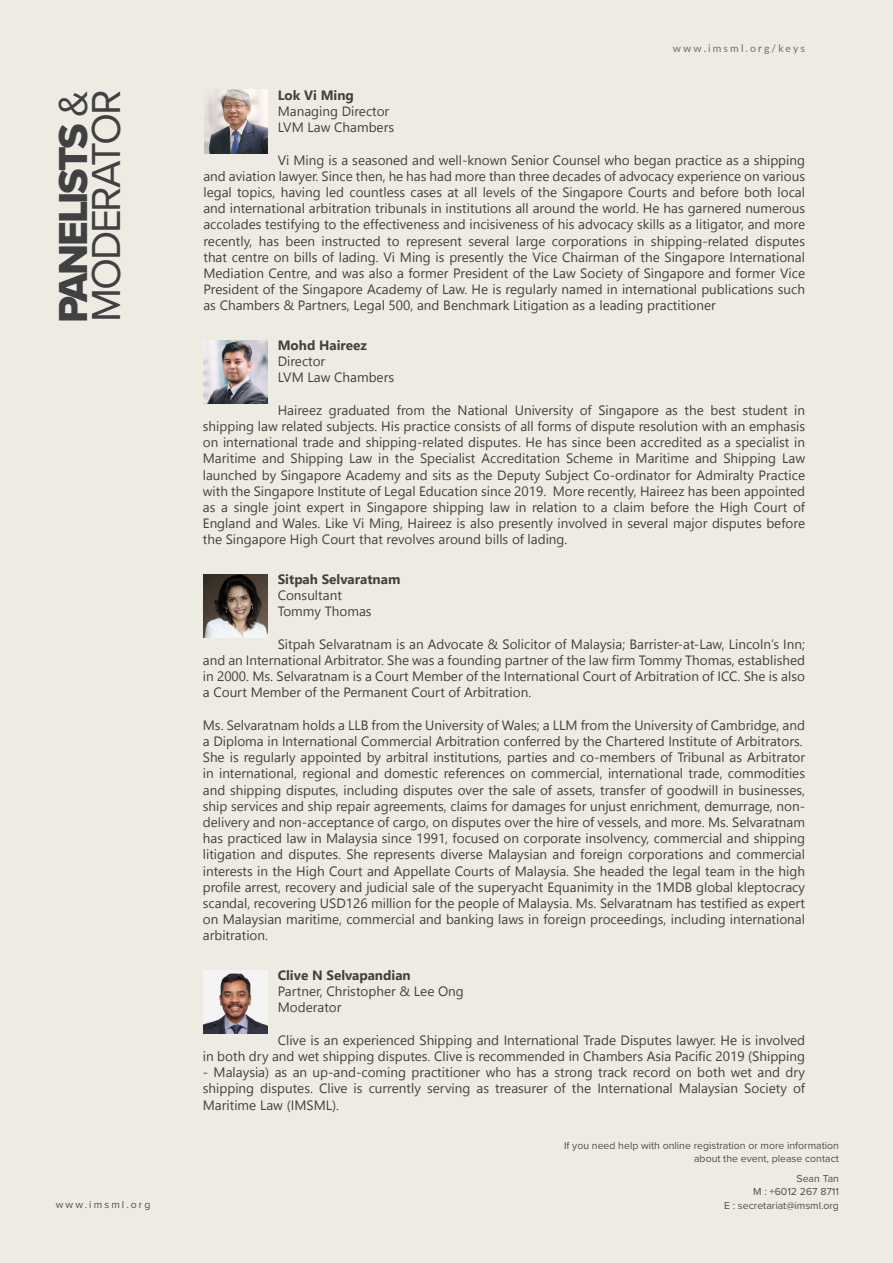
<style>
.page{position:relative;width:893px;height:1263px;background:#eeece2}
.page>*{position:absolute;margin:0;border:0;box-sizing:border-box;transform-origin:0 0}
.t1{font:42px "Proxima Nova Extrabld";letter-spacing:-.055em;color:#414042}
.t2{font:42px "Proxima Nova";letter-spacing:-.055em;color:#414042}
.t3{font:13.5px/16.2px "Nirmala UI";color:#414042}
.t4{font:700 13.5px "Nirmala UI";color:#414042}
.t5{font:10.5px/13.5px "Proxima Nova";color:#4d4d4f;text-align:right}
.t6{font:10.5px "Lato";letter-spacing:.2em;color:#6d6e71}
.t7{font:10.5px "Proxima Nova";letter-spacing:.2em;color:#4d4d4f}
.s1{font-family:"Proxima Nova"}
</style>
<div class="page">
<img style="left:203px;top:574px;width:64px;height:63px">
<img style="left:204px;top:90px;width:63px;height:63px">
<img style="left:203px;top:340px;width:64px;height:63px">
<img style="left:203px;top:970px;width:64px;height:63px">
<h1 class="t1" style="left:42px;top:323px;width:235px;rotate:-90deg">PANELISTS <span class="s1">&amp;</span></h1>
<h1 class="t2" style="left:75px;top:322px;width:233px;rotate:-90deg">MODERATOR</h1>
<p class="t7" style="left:56px;top:1196px;width:96px">www.imsml.org</p>
<p class="t6" style="left:673px;top:40px;width:134px">www.imsml.org/keys</p>
<p class="t4" style="left:278px;top:84px;width:78px">Lok Vi Ming</p>
<p class="t3" style="left:278px;top:102px;width:118px">Managing Director<br>LVM Law Chambers</p>
<p class="t3" style="left:203px;top:151px;width:603px;text-align:justify;text-indent:74px">Vi Ming is a seasoned and well-known Senior Counsel who began practice as a shipping and aviation lawyer. Since then, he has had more than three decades of advocacy experience on various legal topics, having led countless cases at all levels of the Singapore Courts and before both local and international arbitration tribunals in institutions all around the world. He has garnered numerous accolades testifying to the effectiveness and incisiveness of his advocacy skills as a litigator, and more recently, has been instructed to represent several large corporations in shipping-related disputes that centre on bills of lading. Vi Ming is presently the Vice Chairman of the Singapore International Mediation Centre, and was also a former President of the Law Society of Singapore and former Vice President of the Singapore Academy of Law. He is regularly named in international publications such as Chambers &amp; Partners, Legal 500, and Benchmark Litigation as a leading practitioner</p>
<p class="t4" style="left:278px;top:334px;width:91px">Mohd Haireez</p>
<p class="t3" style="left:278px;top:352px;width:118px">Director<br>LVM Law Chambers</p>
<p class="t3" style="left:203px;top:401px;width:604px;text-align:justify;text-indent:75px">Haireez graduated from the National University of Singapore as the best student in shipping law related subjects. His practice consists of all forms of dispute resolution with an emphasis on international trade and shipping-related disputes. He has since been accredited as a specialist in Maritime and Shipping Law in the Specialist Accreditation Scheme in Maritime and Shipping Law launched by Singapore Academy and sits as the Deputy Subject Co-ordinator for Admiralty Practice with the Singapore Institute of Legal Education since 2019. More recently, Haireez has been appointed as a single joint expert in Singapore shipping law in relation to a claim before the High Court of England and Wales. Like Vi Ming, Haireez is also presently involved in several major disputes before the Singapore High Court that revolves around bills of lading.</p>
<p class="t4" style="left:278px;top:568px;width:124px">Sitpah Selvaratnam</p>
<p class="t3" style="left:278px;top:586px;width:95px">Consultant<br>Tommy Thomas</p>
<p class="t3" style="left:203px;top:635px;width:604px;text-align:justify;text-indent:75px">Sitpah Selvaratnam is an Advocate &amp; Solicitor of Malaysia; Barrister-at-Law, Lincoln’s Inn; and an International Arbitrator. She was a founding partner of the law firm Tommy Thomas, established in 2000. Ms. Selvaratnam is a Court Member of the International Court of Arbitration of ICC. She is also a Court Member of the Permanent Court of Arbitration.</p>
<p class="t3" style="left:203px;top:716px;width:604px">Ms. Selvaratnam holds a LLB from the University of Wales; a LLM from the University of Cambridge, and a Diploma in International Commercial Arbitration conferred by the Chartered Institute of Arbitrators.<br>She is regularly appointed by arbitral institutions, parties and co-members of Tribunal as Arbitrator in international, regional and domestic references on commercial, international trade, commodities and shipping disputes, including disputes over the sale of assets, transfer of goodwill in businesses, ship services and ship repair agreements, claims for damages for unjust enrichment, demurrage, non&shy;delivery and non-acceptance of cargo, on disputes over the hire of vessels, and more. Ms. Selvaratnam has practiced law in Malaysia since 1991, focused on corporate insolvency, commercial and shipping litigation and disputes. She represents diverse Malaysian and foreign corporations and commercial interests in the High Court and Appellate Courts of Malaysia. She headed the legal team in the high profile arrest, recovery and judicial sale of the superyacht Equanimity in the 1MDB global kleptocracy scandal, recovering USD126 million for the people of Malaysia. Ms. Selvaratnam has testified as expert on Malaysian maritime, commercial and banking laws in foreign proceedings, including international arbitration.</p>
<p class="t4" style="left:278px;top:964px;width:135px">Clive N Selvapandian</p>
<p class="t3" style="left:278px;top:982px;width:188px">Partner, Christopher &amp; Lee Ong<br>Moderator</p>
<p class="t3" style="left:203px;top:1031px;width:604px;text-align:right">Clive is an experienced Shipping and International Trade Disputes lawyer. He is involved<br>in both dry and wet shipping disputes. Clive is recommended in Chambers Asia Pacific 2019 (Shipping</p>
<p class="t3" style="left:203px;top:1063px;width:604px;text-align:justify">- Malaysia) as an up-and-coming practitioner who has a strong track record on both wet and dry shipping disputes. Clive is currently serving as treasurer of the International Malaysian Society of Maritime Law (IMSML).</p>
<p class="t5" style="left:564px;top:1138px;width:276px">If you need help with online registration or more information about the event, please contact</p>
<p class="t5" style="left:724px;top:1171px;width:116px">Sean Tan<br>M : +6012 267 8711<br>E : secretariat@imsml.org</p>
</div>
